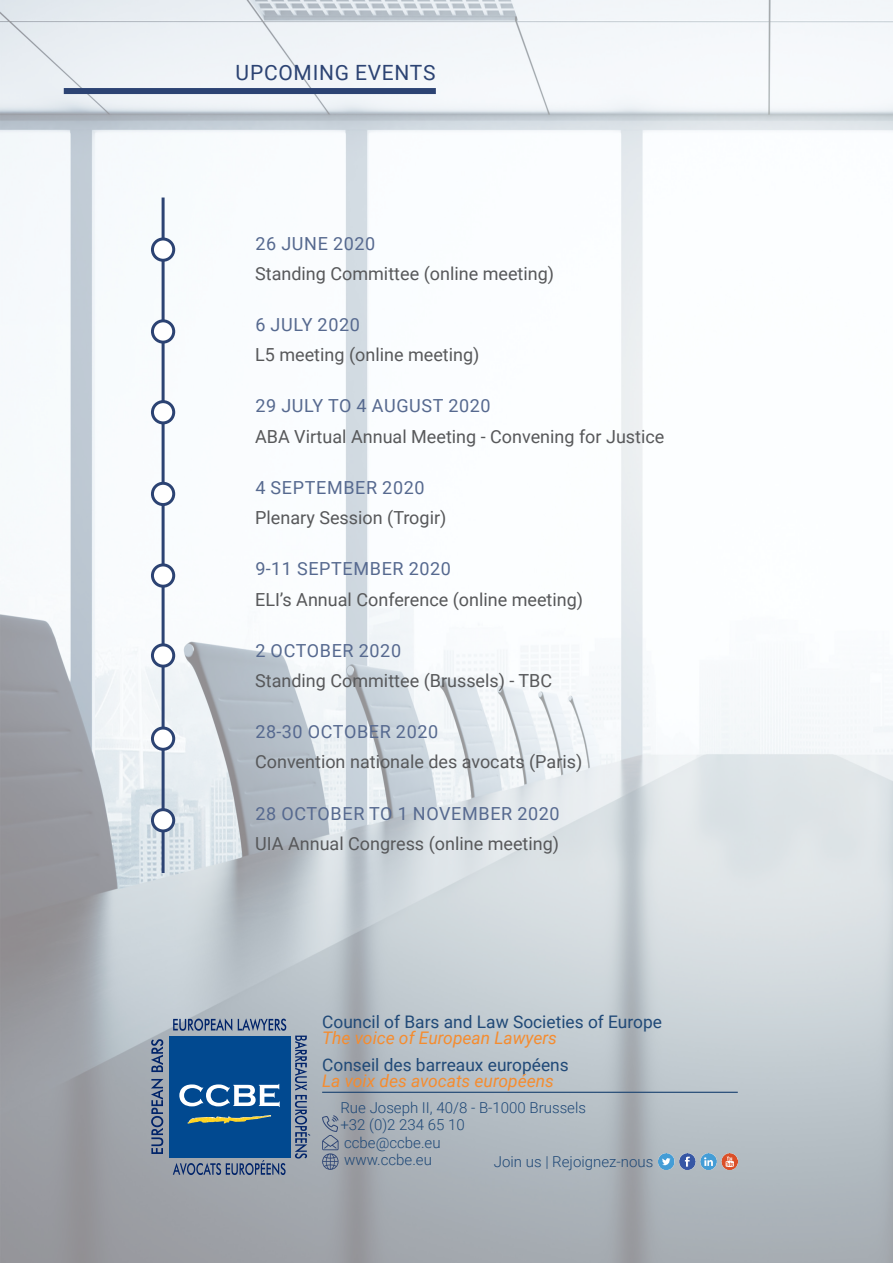
<style>
.page{position:relative;width:893px;height:1263px;background:#fff}
.page>*{position:absolute;margin:0;border:0;box-sizing:border-box;transform-origin:0 0}
.Titre_rubrique{font:21px "Roboto";letter-spacing:.035em;color:#2c4373}
.Agenda_titre{font:18px "Roboto";color:#57585a}
.Agenda_date{font:18px "Roboto";letter-spacing:.035em;color:#56698f}
.t1{font:17.4px/16.2px "Roboto";color:#204977}
.t2{font:300 15px/17.4px "Roboto";color:#204977}
.s1{font-style:italic;color:#f58c2f}
</style>
<div class="page">
<img style="left:0;top:0;width:893px;height:1263px">
<div style="left:64px;top:88px;width:372px;height:6px;background:#2c4373"></div>
<hr style="left:162px;top:198px;width:3px;height:675px;background:#2c4373">
<div style="left:152px;top:239px;width:22px;height:21px;background:#fff;border-radius:50%"></div>
<div style="left:151px;top:237px;width:24px;height:25px;border:3px solid #2c4373;border-radius:50%"></div>
<div style="left:152px;top:321px;width:22px;height:21px;background:#fff;border-radius:50%"></div>
<div style="left:151px;top:319px;width:24px;height:25px;border:3px solid #2c4373;border-radius:50%"></div>
<div style="left:152px;top:402px;width:22px;height:21px;background:#fff;border-radius:50%"></div>
<div style="left:151px;top:400px;width:24px;height:24px;border:3px solid #2c4373;border-radius:50%"></div>
<div style="left:152px;top:483px;width:22px;height:21px;background:#fff;border-radius:50%"></div>
<div style="left:151px;top:482px;width:24px;height:24px;border:3px solid #2c4373;border-radius:50%"></div>
<div style="left:152px;top:565px;width:22px;height:21px;background:#fff;border-radius:50%"></div>
<div style="left:151px;top:563px;width:24px;height:25px;border:3px solid #2c4373;border-radius:50%"></div>
<div style="left:169px;top:1036px;width:121px;height:121px;background:#014990"></div>
<img style="left:188px;top:1115px;width:83px;height:9px">
<svg style="left:179px;top:1084px;width:101px;height:23px"></svg>
<svg style="left:173px;top:1018px;width:59px;height:13px"></svg>
<svg style="left:238px;top:1018px;width:48px;height:13px"></svg>
<svg style="left:173px;top:1160px;width:113px;height:15px;background:#728099"></svg>
<svg style="left:295px;top:1035px;width:15px;height:123px;background:#7586a0"></svg>
<svg style="left:151px;top:1079px;width:12px;height:75px"></svg>
<svg style="left:151px;top:1039px;width:12px;height:33px"></svg>
<img style="left:659px;top:1153px;width:79px;height:17px">
<hr style="left:322px;top:1092px;width:416px;height:1px;background:#204977">
<svg style="left:322px;top:1115px;width:17px;height:55px"></svg>
<div style="left:152px;top:645px;width:22px;height:21px;background:#fff;border-radius:50%"></div>
<div style="left:151px;top:643px;width:24px;height:25px;border:3px solid #2c4373;border-radius:50%"></div>
<div style="left:152px;top:728px;width:22px;height:21px;background:#fff;border-radius:50%"></div>
<div style="left:151px;top:726px;width:24px;height:25px;border:3px solid #2c4373;border-radius:50%"></div>
<div style="left:152px;top:810px;width:22px;height:21px;background:#fff;border-radius:50%"></div>
<div style="left:151px;top:808px;width:24px;height:24px;border:3px solid #2c4373;border-radius:50%"></div>
<p class="Titre_rubrique" style="left:236px;top:57px;width:201px">UPCOMING EVENTS</p>
<p class="Agenda_date" style="left:255px;top:230px;width:121px">26 JUNE 2020</p>
<p class="Agenda_titre" style="left:255px;top:261px;width:300px">Standing Committee (online meeting)</p>
<p class="Agenda_date" style="left:255px;top:312px;width:106px">6 JULY 2020</p>
<p class="Agenda_titre" style="left:255px;top:342px;width:226px">L5 meeting (online meeting)</p>
<p class="Agenda_date" style="left:255px;top:393px;width:237px">29 JULY TO 4 AUGUST 2020</p>
<p class="Agenda_titre" style="left:255px;top:424px;width:411px">ABA Virtual Annual Meeting - Convening for Justice</p>
<p class="Agenda_date" style="left:255px;top:475px;width:171px">4 SEPTEMBER 2020</p>
<p class="Agenda_titre" style="left:255px;top:505px;width:193px">Plenary Session (Trogir)</p>
<p class="Agenda_date" style="left:255px;top:556px;width:197px">9-11 SEPTEMBER 2020</p>
<p class="Agenda_titre" style="left:255px;top:586px;width:330px">ELI’s Annual Conference (online meeting)</p>
<p class="Agenda_date" style="left:255px;top:638px;width:147px">2 OCTOBER 2020</p>
<p class="Agenda_titre" style="left:255px;top:668px;width:299px">Standing Committee (Brussels) - TBC</p>
<p class="Agenda_date" style="left:255px;top:719px;width:184px">28-30 OCTOBER 2020</p>
<p class="Agenda_titre" style="left:255px;top:749px;width:329px">Convention nationale des avocats (Paris)</p>
<p class="Agenda_date" style="left:255px;top:801px;width:306px">28 OCTOBER TO 1 NOVEMBER 2020</p>
<p class="Agenda_titre" style="left:255px;top:831px;width:306px">UIA Annual Congress (online meeting)</p>
<p class="t1" style="left:322px;top:1013px;width:341px">Council of Bars and Law Societies of Europe<br><span class="s1">The voice of European Lawyers</span></p>
<p class="t1" style="left:322px;top:1056px;width:248px">Conseil des barreaux européens<br><span class="s1">La voix des avocats européens</span></p>
<p class="t2" style="left:340px;top:1098px;width:247px">Rue Joseph II, 40/8 - B-1000 Brussels +32 (0)2 234 65 10<br>ccbe@ccbe.eu<br>www.ccbe.eu</p>
<p class="t2" style="left:494px;top:1152px;width:161px">Join us | Rejoignez-nous</p>
</div>
